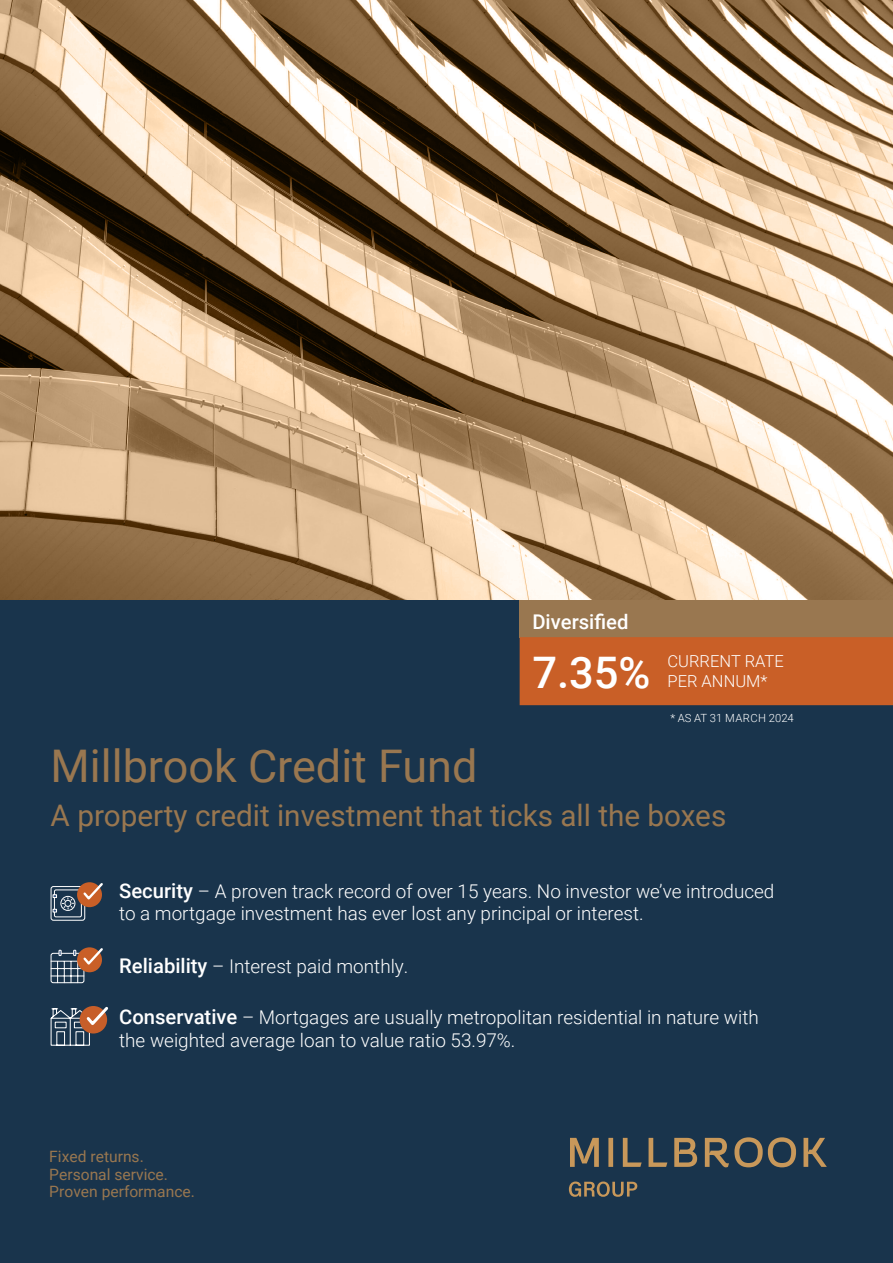
<style>
.page{position:relative;width:893px;height:1263px;background:#fff}
.page>*{position:absolute;margin:0;border:0;box-sizing:border-box;transform-origin:0 0}
.t1{font:45px "Roboto";color:#997750}
.Heading_1{font:500 43.5px "Roboto";color:#fff}
.t2{font:29.7px "Roboto";color:#997750}
.Heading_1-2{font:500 20.25px "Roboto";color:#fff}
.Heading_1-3{font:300 18.9px/22.6px "Roboto";color:#fff}
.Heading_1-4{font:300 16.5px/19.8px "Roboto";color:#fff}
.t3{font:15.6px/17.4px "Roboto";color:#997750}
.Heading_1-5{font:300 11.25px "Roboto";color:#fff}
.s1{font-weight:500;font-size:20.25px}
</style>
<div class="page">
<div style="left:0;top:600px;width:893px;height:663px;background:#19344c"></div>
<svg style="left:50px;top:882px;width:53px;height:39px"></svg>
<div style="left:51px;top:953px;width:33px;height:30px;border:1px solid #fff;border-radius:2px"></div>
<hr style="left:51px;top:975px;width:33px;height:1px;background:#fff">
<hr style="left:51px;top:968px;width:33px;height:1px;background:#fff">
<hr style="left:51px;top:961px;width:33px;height:1px;background:#fff">
<svg style="left:57px;top:950px;width:8px;height:33px"></svg>
<svg style="left:71px;top:947px;width:32px;height:36px"></svg>
<svg style="left:50px;top:1006px;width:59px;height:40px"></svg>
<svg style="left:569px;top:1137px;width:258px;height:60px"></svg>
<div style="left:520px;top:600px;width:373px;height:37px;background:#997750"></div>
<div style="left:520px;top:637px;width:373px;height:68px;background:#c95f27"></div>
<img style="left:0;top:0;width:893px;height:600px">
<p class="Heading_1-2" style="left:532px;top:608px;width:98px">Diversified</p>
<p class="Heading_1" style="left:532px;top:641px;width:120px">7.35%</p>
<p class="Heading_1-4" style="left:668px;top:651px;width:118px">CURRENT RATE<br>PER ANNUM*</p>
<p class="Heading_1-5" style="left:670px;top:710px;width:125px">* AS AT 31 MARCH 2024</p>
<p class="t1" style="left:51px;top:734px;width:428px">Millbrook Credit Fund</p>
<p class="t2" style="left:51px;top:794px;width:677px">A property credit investment that ticks all the boxes</p>
<p class="Heading_1-3" style="left:119px;top:879px;width:657px"><span class="s1">Security</span> – A proven track record of over 15 years. No investor we’ve introduced to a mortgage investment has ever lost any principal or interest.</p>
<p class="Heading_1-3" style="left:119px;top:954px;width:291px"><span class="s1">Reliability</span> – Interest paid monthly.</p>
<p class="Heading_1-3" style="left:119px;top:1005px;width:641px"><span class="s1">Conservative</span> – Mortgages are usually metropolitan residential in nature with the weighted average loan to value ratio 53.97%.</p>
<p class="t3" style="left:49px;top:1147px;width:147px">Fixed returns.<br>Personal service.<br>Proven performance.</p>
</div>
